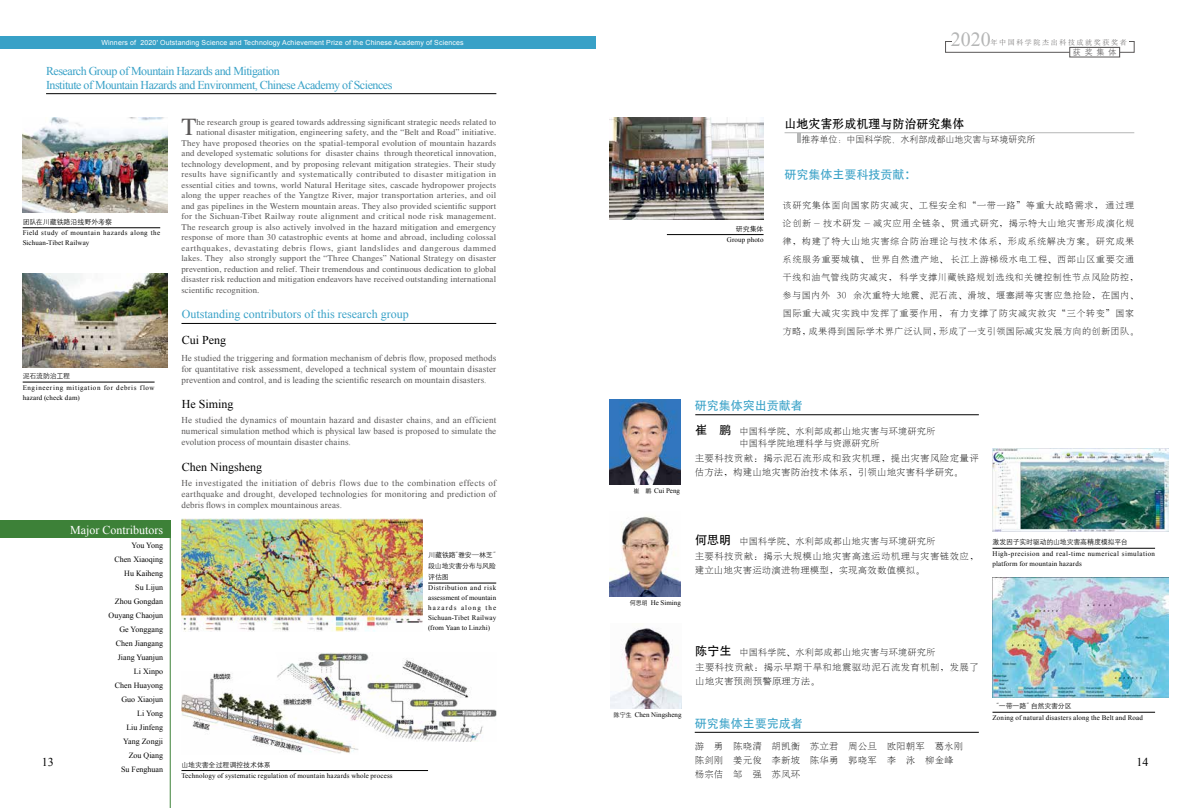
<style>
.page{position:relative;width:1191px;height:808px;background:#fff}
.page>*{position:absolute;margin:0;border:0;box-sizing:border-box;transform-origin:0 0}
.t1{font:24.6px "Times";color:#595757}
.t2{font:20px "Times New Roman";color:#b5b6b6}
.t3{font:12px/14px "Times New Roman";letter-spacing:-.04em;color:#38a1c7}
.t4{font:12px "Times New Roman";color:#38a1c7}
.t5{font:12px "Times New Roman";color:#000}
.t6{font:12px "Adobe Heiti Std";color:#38a1c7}
.t7{font:12px "Times New Roman";color:#fff}
.t8{font:12px "FZSHK GBK1 0";color:#000}
.t9{font:9.5px/14px "H Ya 7 gj";letter-spacing:.03em;color:#000}
.t10{font:9.5px/14px "H Ya 7 gj";letter-spacing:.01em;color:#000}
.t11{font:9.2px/18px "H Ya 7 gj";letter-spacing:.04em;color:#000}
.t12{font:9.2px/12px "H Ya 7 gj";letter-spacing:.015em;color:#000}
.t13{font:9px/10.8px "Times New Roman";letter-spacing:.01em;color:#595757;text-align:justify}
.t14{font:9px "H Yg 1 gj";color:#000}
.t15{font:8.8px "Times";letter-spacing:.015em;color:#595757}
.t16{font:8.8px "Times";letter-spacing:.035em;color:#595757}
.t17{font:8.8px "Times";letter-spacing:.05em;color:#595757}
.t18{font:8px/14px "Times New Roman";color:#000;text-align:right}
.t19{font:8px "FZZDXK GBK1 0";color:#6b696a}
.t20{font:7px/10px "Times New Roman";letter-spacing:.03em;color:#000;text-align:justify}
.t21{font:7px/10px "Times New Roman";letter-spacing:.05em;color:#000}
.t22{font:7px "Arial";letter-spacing:.02em;color:#fff}
.t23{font:7px/11px "H Yg 2 gj";letter-spacing:-.025em;color:#000}
.t24{font:7px/10px "Times New Roman";letter-spacing:.08em;color:#000}
.t25{font:7px "Times New Roman";color:#000}
.t26{font:300 7px "Adobe Song Std";letter-spacing:.23em;color:#595757}
.t27{font:7px "H Yg 2 gj";letter-spacing:-.005em;color:#000}
.s1{font-family:"ST Heiti SC";font-weight:300;font-size:6px}
.s2{font-family:"ST Heiti SC";font-weight:500;font-size:12px}
</style>
<div class="page">
<div style="left:1069px;top:47px;width:50px;height:10px;background:#fff;border:1px solid #595757"></div>
<img style="left:992px;top:449px;width:176px;height:82px">
<div style="left:0;top:36px;width:596px;height:13px;background:#38a1c7"></div>
<hr style="left:46px;top:93px;width:450px;height:1px;background:#000">
<hr style="left:695px;top:415px;width:283px;height:1px;background:#000">
<hr style="left:181px;top:323px;width:315px;height:1px;background:#000">
<hr style="left:784px;top:132px;width:350px;height:1px;background:#b5b6b6">
<svg style="left:796px;top:133px;width:4px;height:10px"></svg>
<hr style="left:23px;top:382px;width:132px;height:1px;background:#000">
<hr style="left:23px;top:228px;width:137px;height:1px;background:#000">
<div style="left:0;top:520px;width:170px;height:17px;background:#3d8138"></div>
<hr style="left:170px;top:520px;width:1px;height:288px;background:#3d8138">
<hr style="left:694px;top:732px;width:284px;height:1px;background:#000">
<img style="left:609px;top:400px;width:71px;height:85px">
<img style="left:610px;top:516px;width:71px;height:81px">
<img style="left:610px;top:628px;width:71px;height:80px">
<hr style="left:992px;top:548px;width:163px;height:1px;background:#000">
<hr style="left:992px;top:712px;width:163px;height:1px;background:#000">
<img style="left:610px;top:117px;width:153px;height:103px">
<img style="left:992px;top:578px;width:176px;height:119px">
<img style="left:181px;top:519px;width:241px;height:113px">
<img style="left:23px;top:274px;width:144px;height:93px">
<img style="left:23px;top:117px;width:144px;height:96px">
<hr style="left:667px;top:234px;width:96px;height:1px;background:#000">
<img style="left:283px;top:653px;width:213px;height:89px">
<img style="left:181px;top:671px;width:177px;height:83px">
<hr style="left:181px;top:770px;width:247px;height:1px;background:#000">
<hr style="left:428px;top:583px;width:68px;height:1px;background:#000">
<p class="t22" style="left:101px;top:38px;width:364px">Winners of 2020' Outstanding Science and Technology Achievement Prize of the Chinese Academy of Sciences</p>
<h3 class="t3" style="left:46px;top:63px;width:348px">Research Group of Mountain Hazards and Mitigation<br>Institute of Mountain Hazards and Environment, Chinese Academy of Sciences</h3>
<p class="t27" style="left:23px;top:218px;width:91px">团队在川藏铁路沿线野外考察</p>
<p class="t21" style="left:23px;top:228px;width:139px">Field study of mountain hazards along the<br>Sichuan-Tibet Railway</p>
<p class="t23" style="left:23px;top:371px;width:49px">泥石流防治工程</p>
<p class="t24" style="left:23px;top:382px;width:133px">Engineering mitigation for debris flow hazard (check dam)</p>
<h1 class="t1" style="left:181px;top:113px;width:17px">T</h1>
<p class="t15" style="left:197px;top:117px;width:301px">he research group is geared towards addressing significant strategic needs related to</p>
<p class="t15" style="left:197px;top:128px;width:301px">national disaster mitigation, engineering safety, and the “Belt and Road” initiative.</p>
<p class="t15" style="left:181px;top:138px;width:316px">They have proposed theories on the spatial-temporal evolution of mountain hazards</p>
<p class="t15" style="left:181px;top:149px;width:316px">and developed systematic solutions for disaster chains through theoretical innovation,</p>
<p class="t15" style="left:181px;top:159px;width:316px">technology development, and by proposing relevant mitigation strategies. Their study</p>
<p class="t16" style="left:181px;top:170px;width:316px">results have significantly and systematically contributed to disaster mitigation in</p>
<p class="t15" style="left:181px;top:180px;width:316px">essential cities and towns, world Natural Heritage sites, cascade hydropower projects</p>
<p class="t15" style="left:181px;top:191px;width:316px">along the upper reaches of the Yangtze River, major transportation arteries, and oil</p>
<p class="t15" style="left:181px;top:201px;width:316px">and gas pipelines in the Western mountain areas. They also provided scientific support</p>
<p class="t15" style="left:181px;top:212px;width:316px">for the Sichuan-Tibet Railway route alignment and critical node risk management.</p>
<p class="t15" style="left:181px;top:222px;width:316px">The research group is also actively involved in the hazard mitigation and emergency</p>
<p class="t15" style="left:181px;top:233px;width:316px">response of more than 30 catastrophic events at home and abroad, including colossal</p>
<p class="t17" style="left:181px;top:243px;width:316px">earthquakes, devastating debris flows, giant landslides and dangerous dammed</p>
<p class="t15" style="left:181px;top:254px;width:316px">lakes. They also strongly support the “Three Changes” National Strategy on disaster</p>
<p class="t15" style="left:181px;top:264px;width:316px">prevention, reduction and relief. Their tremendous and continuous dedication to global</p>
<p class="t15" style="left:181px;top:275px;width:316px">disaster risk reduction and mitigation endeavors have received outstanding international</p>
<p class="t15" style="left:181px;top:285px;width:79px">scientific recognition.</p>
<h3 class="t4" style="left:182px;top:306px;width:228px">Outstanding contributors of this research group</h3>
<h3 class="t5" style="left:182px;top:332px;width:46px">Cui Peng</h3>
<p class="t13" style="left:181px;top:353px;width:316px">He studied the triggering and formation mechanism of debris flow, proposed methods for quantitative risk assessment, developed a technical system of mountain disaster prevention and control, and is leading the scientific research on mountain disasters.</p>
<h3 class="t5" style="left:182px;top:396px;width:53px">He Siming</h3>
<p class="t13" style="left:181px;top:415px;width:316px">He studied the dynamics of mountain hazard and disaster chains, and an efficient numerical simulation method which is physical law based is proposed to simulate the evolution process of mountain disaster chains.</p>
<h3 class="t5" style="left:182px;top:459px;width:82px">Chen Ningsheng</h3>
<p class="t13" style="left:181px;top:478px;width:316px">He investigated the initiation of debris flows due to the combination effects of earthquake and drought, developed technologies for monitoring and prediction of debris flows in complex mountainous areas.</p>
<h2 class="t2" style="left:950px;top:26px;width:41px">2020</h2>
<p class="t26" style="left:990px;top:38px;width:138px">年中国科学院杰出科技成就奖获奖者</p>
<p class="t19" style="left:1073px;top:48px;width:45px">获 奖 集 体</p>
<p class="t23" style="left:736px;top:223px;width:29px">研究集体</p>
<p class="t20" style="left:726px;top:235px;width:38px">Group photo</p>
<h3 class="t8" style="left:784px;top:118px;width:181px">山地灾害形成机理与防治研究集体</h3>
<h3 class="t6" style="left:784px;top:167px;width:133px">研究集体主要科技贡献：</h3>
<p class="t14" style="left:801px;top:134px;width:235px">推荐单位：中国科学院、水利部成都山地灾害与环境研究所</p>
<p class="t11" style="left:782px;top:196px;width:358px">该研究集体面向国家防灾减灾、工程安全和“一带一路”等重大战略需求，通过理论创新 - 技术研发 - 减灾应用全链条、贯通式研究，揭示特大山地灾害形成演化规律，构建了特大山地灾害综合防治理论与技术体系，形成系统解决方案。研究成果系统服务重要城镇、世界自然遗产地、长江上游梯级水电工程、西部山区重要交通干线和油气管线防灾减灾，科学支撑川藏铁路规划选线和关键控制性节点风险防控，参与国内外 30 余次重特大地震、泥石流、滑坡、堰塞湖等灾害应急抢险，在国内、国际重大减灾实践中发挥了重要作用，有力支撑了防灾减灾救灾“三个转变”国家方略，成果得到国际学术界广泛认同，形成了一支引领国际减灾发展方向的创新团队。</p>
<p class="t20" style="left:633px;top:486px;width:48px"><span class="s1">崔 鹏</span> Cui Peng</p>
<h3 class="t6" style="left:694px;top:399px;width:109px">研究集体突出贡献者</h3>
<p class="t12" style="left:739px;top:425px;width:197px;text-indent:-44px"><span class="s2">崔 鹏</span> 中国科学院、水利部成都山地灾害与环境研究所中国科学院地理科学与资源研究所</p>
<p class="t9" style="left:694px;top:451px;width:286px">主要科技贡献：揭示泥石流形成和致灾机理，提出灾害风险定量评估方法，构建山地灾害防治技术体系，引领山地灾害科学研究。</p>
<h3 class="t7" style="left:70px;top:521px;width:94px">Major Contributors</h3>
<p class="t18" style="left:109px;top:538px;width:56px">You Yong<br>Chen Xiaoqing<br>Hu Kaiheng<br>Su Lijun<br>Zhou Gongdan<br>Ouyang Chaojun<br>Ge Yonggang<br>Chen Jiangang<br>Jiang Yuanjun<br>Li Xinpo<br>Chen Huayong<br>Guo Xiaojun<br>Li Yong<br>Liu Jinfeng<br>Yang Zongji<br>Zou Qiang<br>Su Fenghuan</p>
<p class="t12" style="left:695px;top:535px;width:242px"><span class="s2">何思明</span> 中国科学院、水利部成都山地灾害与环境研究所</p>
<p class="t23" style="left:992px;top:537px;width:137px">激发因子实时驱动的山地灾害高精度模拟平台</p>
<p class="t21" style="left:992px;top:548px;width:164px">High-precision and real-time numerical simulation platform for mountain hazards</p>
<p class="t9" style="left:694px;top:549px;width:286px">主要科技贡献：揭示大规模山地灾害高速运动机理与灾害链效应，建立山地灾害运动演进物理模型，实现高效数值模拟。</p>
<p class="t23" style="left:428px;top:549px;width:73px">川藏铁路“雅安—林芝”段山地灾害分布与风险评估图</p>
<p class="t20" style="left:428px;top:583px;width:70px">Distribution and risk assessment of mountain hazards along the Sichuan-Tibet Railway (from Yaan to Linzhi)</p>
<p class="t25" style="left:630px;top:598px;width:52px"><span class="s1">何思明</span> He Siming</p>
<p class="t12" style="left:695px;top:646px;width:241px"><span class="s2">陈宁生</span> 中国科学院、水利部成都山地灾害与环境研究所</p>
<p class="t9" style="left:695px;top:660px;width:285px">主要科技贡献：揭示早期干旱和地震驱动泥石流发育机制，发展了山地灾害预测预警原理方法。</p>
<p class="t23" style="left:992px;top:701px;width:81px">“一带一路”自然灾害分区</p>
<p class="t20" style="left:992px;top:712px;width:152px">Zoning of natural disasters along the Belt and Road</p>
<p class="t25" style="left:614px;top:710px;width:69px"><span class="s1">陈宁生</span> Chen Ningsheng</p>
<h3 class="t6" style="left:694px;top:716px;width:109px">研究集体主要完成者</h3>
<p class="t10" style="left:694px;top:739px;width:270px">游 勇 陈晓清 胡凯衡 苏立君 周公旦 欧阳朝军 葛永刚陈剑刚 姜元俊 李新坡 陈华勇 郭晓军 李 泳 柳金峰杨宗佶 邹 强 苏凤环</p>
<h3 class="t5" style="left:42px;top:754px;width:13px">13</h3>
<h3 class="t5" style="left:1136px;top:754px;width:13px">14</h3>
<p class="t23" style="left:181px;top:759px;width:91px">山地灾害全过程调控技术体系</p>
<p class="t20" style="left:181px;top:770px;width:213px">Technology of systematic regulation of mountain hazards whole process</p>
</div>
